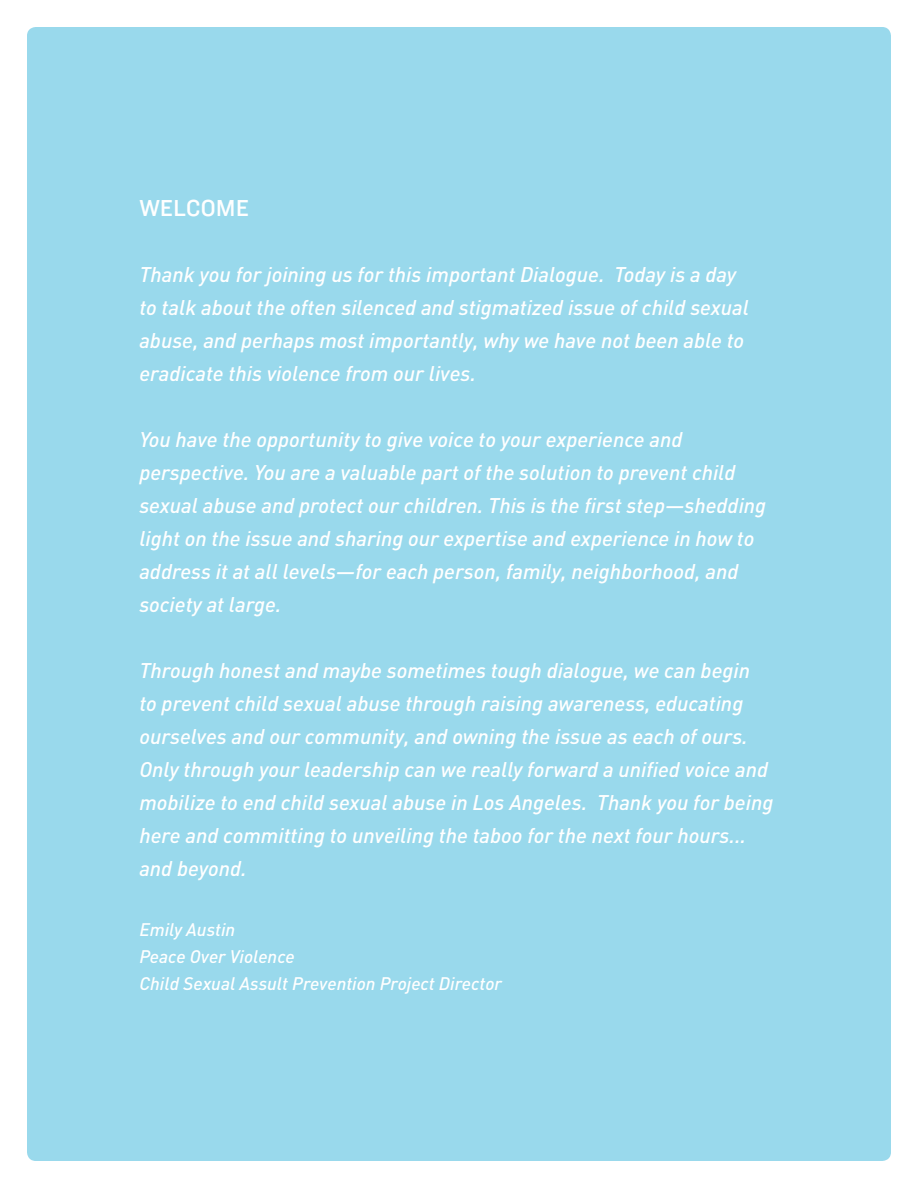
<style>
.page{position:relative;width:918px;height:1188px;background:#fff}
.page>*{position:absolute;margin:0;border:0;box-sizing:border-box;transform-origin:0 0}
.t1{font:24px "Knockout HTF31 Junior Middlewt";letter-spacing:.02em;color:#fff}
.t2{font:italic 500 21px/33px "DIN";color:#fff}
.t3{font:italic 500 18px/27px "DIN";color:#fff}
</style>
<div class="page">
<div style="left:27px;top:27px;width:864px;height:1134px;background:#99d9ec;border-radius:9px"></div>
<p class="t1" style="left:139px;top:195px;width:111px">WELCOME</p>
<p class="t2" style="left:139px;top:257px;width:611px">Thank you for joining us for this important Dialogue. Today is a day to talk about the often silenced and stigmatized issue of child sexual abuse, and perhaps most importantly, why we have not been able to eradicate this violence from our lives.</p>
<p class="t2" style="left:139px;top:422px;width:628px">You have the opportunity to give voice to your experience and perspective. You are a valuable part of the solution to prevent child sexual abuse and protect our children. This is the first step—shedding light on the issue and sharing our expertise and experience in how to address it at all levels—for each person, family, neighborhood, and society at large.</p>
<p class="t2" style="left:139px;top:653px;width:635px">Through honest and maybe sometimes tough dialogue, we can begin<br>to prevent child sexual abuse through raising awareness, educating ourselves and our community, and owning the issue as each of ours.<br>Only through your leadership can we really forward a unified voice and mobilize to end child sexual abuse in Los Angeles. Thank you for being here and committing to unveiling the taboo for the next four hours... and beyond.</p>
<p class="t3" style="left:139px;top:915px;width:364px">Emily Austin<br>Peace Over Violence<br>Child Sexual Assult Prevention Project Director</p>
</div>
